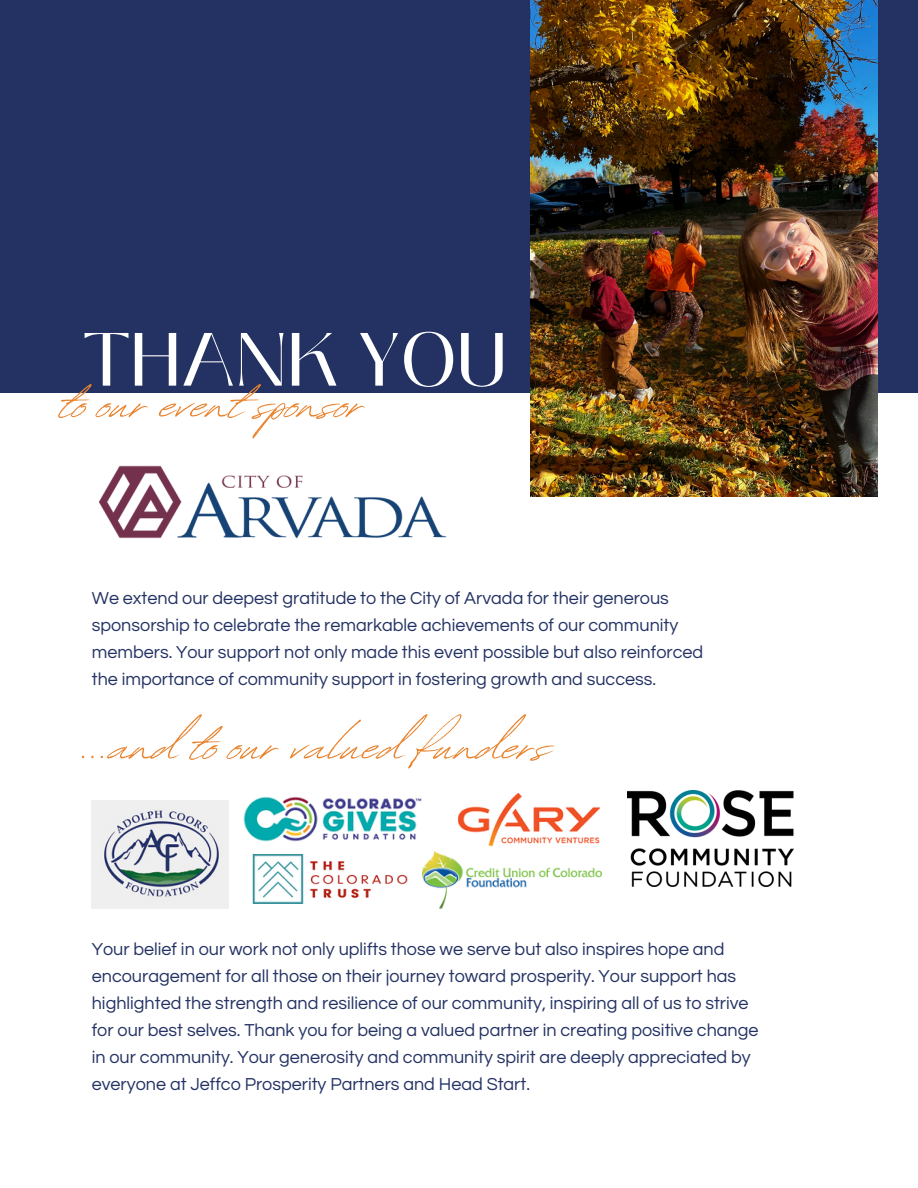
<style>
.page{position:relative;width:918px;height:1188px;background:#fff}
.page>*{position:absolute;margin:0;border:0;box-sizing:border-box;transform-origin:0 0}
.t1{font:77.25px "Revive 80 Signature";color:#e9842e}
.t2{font:75px "Black Mango";color:#fff}
.t3{font:18px/27px "Questrial";color:#243263}
</style>
<div class="page">
<div style="left:0;top:0;width:918px;height:393px;background:#243263"></div>
<img style="left:99px;top:465px;width:348px;height:74px">
<img style="left:252px;top:854px;width:156px;height:50px">
<img style="left:92px;top:800px;width:136px;height:109px">
<img style="left:457px;top:792px;width:143px;height:55px">
<img style="left:243px;top:796px;width:179px;height:46px">
<img style="left:423px;top:852px;width:178px;height:56px">
<img style="left:628px;top:790px;width:165px;height:97px">
<img style="left:531px;top:0;width:347px;height:496px">
<img style="left:641px;top:208px;width:68px;height:160px">
<p class="t2" style="left:83px;top:303px;width:425px">THANK YOU</p>
<p class="t1" style="left:60px;top:345px;width:306px">to our event sponsor</p>
<p class="t3" style="left:92px;top:585px;width:613px">We extend our deepest gratitude to the City of Arvada for their generous sponsorship to celebrate the remarkable achievements of our community members. Your support not only made this event possible but also reinforced the importance of community support in fostering growth and success.</p>
<p class="t1" style="left:81px;top:686px;width:471px">...andto our valuedfunders</p>
<p class="t3" style="left:92px;top:936px;width:668px">Your belief in our work not only uplifts those we serve but also inspires hope and encouragement for all those on their journey toward prosperity. Your support has highlighted the strength and resilience of our community, inspiring all of us to strive for our best selves. Thank you for being a valued partner in creating positive change in our community. Your generosity and community spirit are deeply appreciated by everyone at Jeffco Prosperity Partners and Head Start.</p>
</div>
